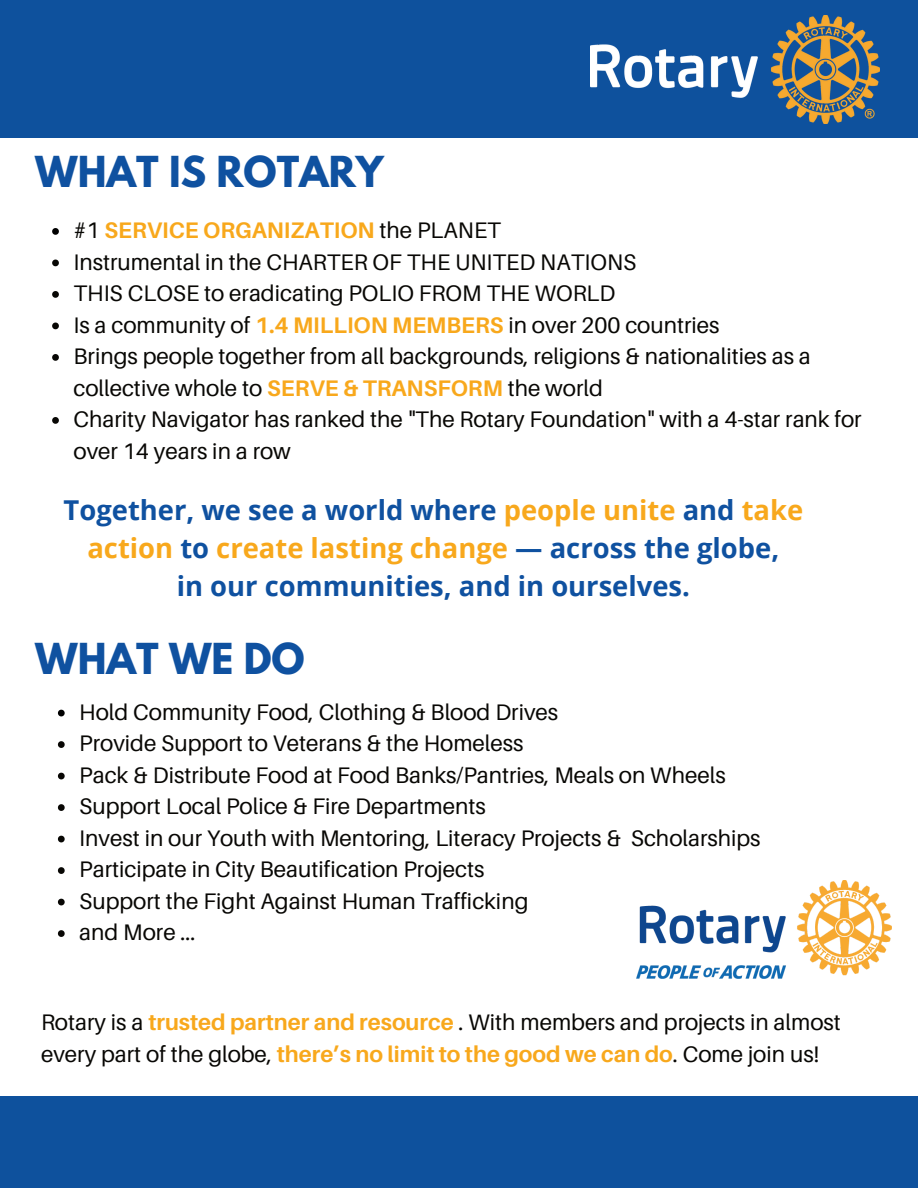
<style>
.page{position:relative;width:918px;height:1188px;background:#fff}
.page>*{position:absolute;margin:0;border:0;box-sizing:border-box;transform-origin:0 0}
.t1{font:700 37.8px "League Spartan";color:#0f51a0}
.t2{font:700 27.45px/38.2px "Open Sans";color:#0f51a0;text-align:center}
.t3{font:22.5px/31.5px "Aileron";color:#080704}
.s1{font-weight:700;color:#f8a81c}
.s2{color:#f8a81c}
</style>
<div class="page">
<div style="left:0;top:0;width:918px;height:138px;background:#0e519d"></div>
<div style="left:0;top:1096px;width:918px;height:92px;background:#0e519d"></div>
<img style="left:591px;top:16px;width:289px;height:108px">
<img style="left:636px;top:880px;width:255px;height:98px">
<svg style="left:52px;top:228px;width:7px;height:7px"></svg>
<svg style="left:52px;top:260px;width:7px;height:6px"></svg>
<svg style="left:52px;top:291px;width:7px;height:7px"></svg>
<svg style="left:52px;top:323px;width:7px;height:6px"></svg>
<svg style="left:52px;top:354px;width:7px;height:7px"></svg>
<svg style="left:52px;top:417px;width:7px;height:7px"></svg>
<svg style="left:58px;top:710px;width:7px;height:6px"></svg>
<svg style="left:58px;top:741px;width:7px;height:7px"></svg>
<svg style="left:58px;top:773px;width:7px;height:6px"></svg>
<svg style="left:58px;top:804px;width:7px;height:7px"></svg>
<svg style="left:58px;top:836px;width:7px;height:6px"></svg>
<svg style="left:58px;top:867px;width:7px;height:7px"></svg>
<svg style="left:58px;top:899px;width:7px;height:6px"></svg>
<svg style="left:58px;top:930px;width:7px;height:7px"></svg>
<h1 class="t1" style="left:35px;top:142px;width:350px">WHAT IS ROTARY</h1>
<p class="t3" style="left:74px;top:215px;width:790px">#1 <span class="s1">SERVICE ORGANIZATION</span> the PLANET<br>Instrumental in the CHARTER OF THE UNITED NATIONS<br>THIS CLOSE to eradicating POLIO FROM THE WORLD<br>Is a community of <span class="s1">1.4 MILLION MEMBERS</span> in over 200 countries<br>Brings people together from all backgrounds, religions &amp; nationalities as a collective whole to <span class="s1">SERVE &amp; TRANSFORM</span> the world<br>Charity Navigator has ranked the "The Rotary Foundation" with a 4-star rank for over 14 years in a row</p>
<p class="t2" style="left:64px;top:490px;width:741px">Together, we see a world where <span class="s2">people unite</span> and <span class="s2">take action</span> to <span class="s2">create lasting change</span> — across the globe,<br>in our communities, and in ourselves.</p>
<h1 class="t1" style="left:35px;top:629px;width:271px">WHAT WE DO</h1>
<p class="t3" style="left:79px;top:697px;width:683px">Hold Community Food, Clothing &amp; Blood Drives<br>Provide Support to Veterans &amp; the Homeless<br>Pack &amp; Distribute Food at Food Banks/Pantries, Meals on Wheels Support Local Police &amp; Fire Departments<br>Invest in our Youth with Mentoring, Literacy Projects &amp; Scholarships Participate in City Beautification Projects<br>Support the Fight Against Human Trafficking<br>and More ...</p>
<p class="t3" style="left:41px;top:1007px;width:801px">Rotary is a <span class="s1">trusted partner and resource</span> . With members and projects in almost every part of the globe, <span class="s1">there’s no limit to the good we can do</span>. Come join us!</p>
</div>
